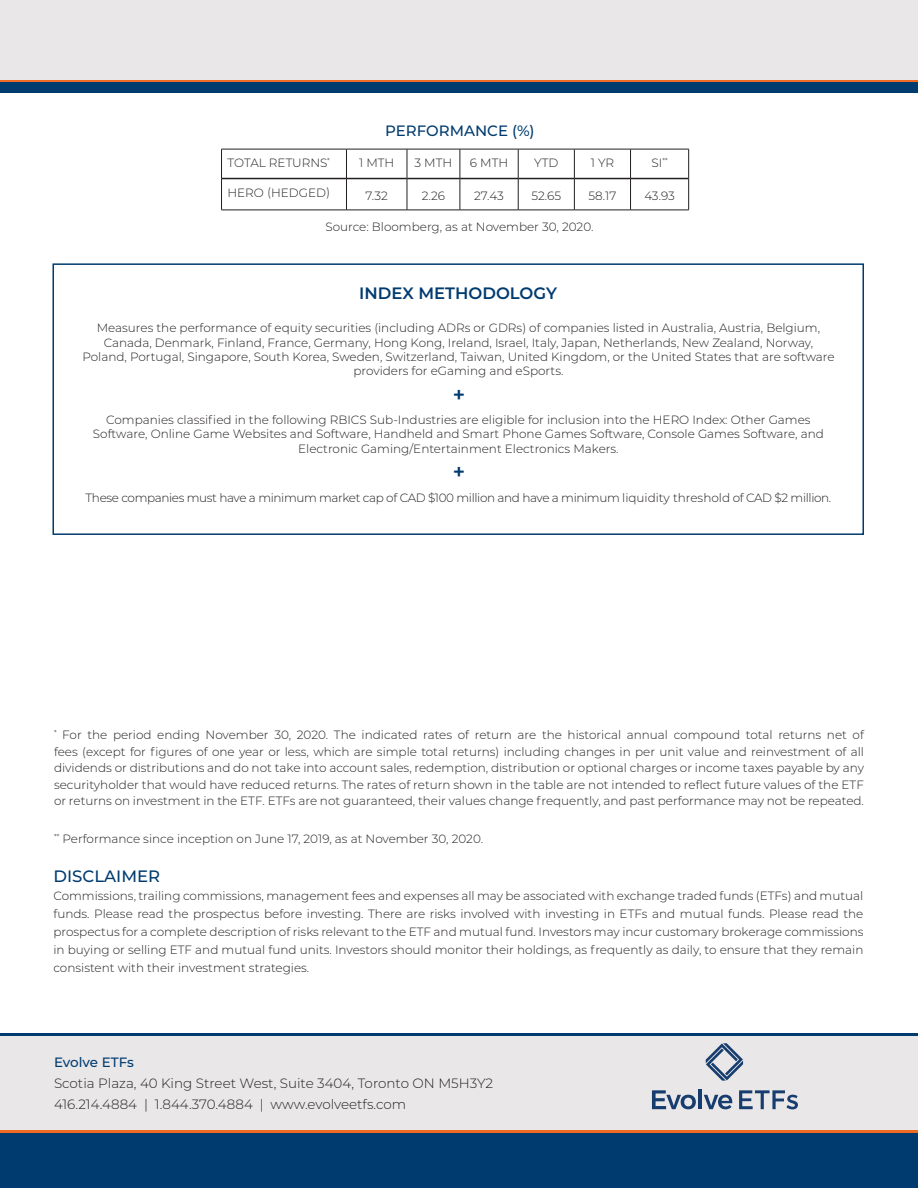
<style>
.page{position:relative;width:918px;height:1188px;background:#fff}
.page>*{position:absolute;margin:0;border:0;box-sizing:border-box;transform-origin:0 0}
.t1{font:600 21px "Montserrat";color:#003b70}
.t2{font:600 16.5px "Montserrat";color:#003b70}
.t3{font:500 16.5px "Montserrat";color:#003b70}
.t4{font:500 15px "Montserrat";color:#003b70}
.t5{font:300 13.5px "Montserrat";color:#231f20}
.t6{font:500 13.5px "Montserrat";letter-spacing:-.005em;color:#003b70}
.t7{font:300 12px/14.4px "Montserrat";color:#231f20;text-align:center}
.t8{font:300 12px "Montserrat";letter-spacing:-.03em;color:#231f20}
</style>
<div class="page">
<div style="left:0;top:0;width:918px;height:80px;background:#e9e7e8"></div>
<hr style="left:0;top:80px;width:918px;height:3px;background:#ef6a22">
<div style="left:0;top:83px;width:918px;height:10px;background:#003b70"></div>
<div style="left:0;top:1036px;width:918px;height:94px;background:#e9e7e8"></div>
<hr style="left:0;top:1033px;width:918px;height:3px;background:#003b70">
<svg style="left:706px;top:1043px;width:37px;height:38px"></svg>
<svg style="left:652px;top:1090px;width:44px;height:19px"></svg>
<hr style="left:698px;top:1089px;width:4px;height:20px;background:#173c6e">
<svg style="left:704px;top:1095px;width:28px;height:14px"></svg>
<svg style="left:739px;top:1090px;width:59px;height:19px"></svg>
<div style="left:0;top:1132px;width:918px;height:56px;background:#003b70"></div>
<hr style="left:0;top:1130px;width:918px;height:3px;background:#ef6a22">
<div style="left:52px;top:263px;width:812px;height:272px;border:2px solid #003b70"></div>
<hr style="left:222px;top:178px;width:124px;height:1px;background:#231f20">
<hr style="left:347px;top:178px;width:60px;height:1px;background:#231f20">
<hr style="left:407px;top:178px;width:53px;height:1px;background:#231f20">
<hr style="left:460px;top:178px;width:58px;height:1px;background:#231f20">
<hr style="left:518px;top:178px;width:56px;height:1px;background:#231f20">
<hr style="left:575px;top:178px;width:55px;height:1px;background:#231f20">
<hr style="left:631px;top:178px;width:57px;height:1px;background:#231f20">
<hr style="left:346px;top:149px;width:61px;height:1px;background:#231f20">
<hr style="left:221px;top:149px;width:125px;height:1px;background:#231f20">
<hr style="left:221px;top:149px;width:1px;height:30px;background:#231f20">
<hr style="left:346px;top:149px;width:1px;height:30px;background:#231f20">
<hr style="left:346px;top:179px;width:1px;height:31px;background:#231f20">
<hr style="left:407px;top:179px;width:1px;height:31px;background:#231f20">
<hr style="left:407px;top:149px;width:53px;height:1px;background:#231f20">
<hr style="left:407px;top:149px;width:1px;height:30px;background:#231f20">
<hr style="left:460px;top:149px;width:58px;height:1px;background:#231f20">
<hr style="left:460px;top:149px;width:1px;height:30px;background:#231f20">
<hr style="left:518px;top:149px;width:56px;height:1px;background:#231f20">
<hr style="left:518px;top:149px;width:1px;height:30px;background:#231f20">
<hr style="left:460px;top:179px;width:1px;height:31px;background:#231f20">
<hr style="left:518px;top:179px;width:1px;height:31px;background:#231f20">
<hr style="left:574px;top:149px;width:57px;height:1px;background:#231f20">
<hr style="left:574px;top:149px;width:1px;height:30px;background:#231f20">
<hr style="left:631px;top:149px;width:58px;height:1px;background:#231f20">
<hr style="left:574px;top:179px;width:1px;height:31px;background:#231f20">
<hr style="left:630px;top:149px;width:1px;height:30px;background:#231f20">
<hr style="left:688px;top:149px;width:1px;height:30px;background:#231f20">
<hr style="left:630px;top:179px;width:1px;height:31px;background:#231f20">
<hr style="left:688px;top:179px;width:1px;height:31px;background:#231f20">
<hr style="left:221px;top:179px;width:1px;height:31px;background:#231f20">
<hr style="left:221px;top:210px;width:125px;height:1px;background:#231f20">
<hr style="left:346px;top:210px;width:61px;height:1px;background:#231f20">
<hr style="left:407px;top:210px;width:53px;height:1px;background:#231f20">
<hr style="left:460px;top:210px;width:58px;height:1px;background:#231f20">
<hr style="left:518px;top:210px;width:56px;height:1px;background:#231f20">
<hr style="left:574px;top:210px;width:57px;height:1px;background:#231f20">
<hr style="left:631px;top:210px;width:58px;height:1px;background:#231f20">
<p class="t4" style="left:385px;top:120px;width:151px">PERFORMANCE (%)</p>
<p class="t7" style="left:228px;top:155px;width:104px">TOTAL RETURNS<sup>*</sup></p>
<p class="t7" style="left:359px;top:155px;width:37px">1 MTH</p>
<p class="t7" style="left:415px;top:155px;width:39px">3 MTH</p>
<p class="t7" style="left:470px;top:155px;width:40px">6 MTH</p>
<p class="t7" style="left:534px;top:155px;width:26px">YTD</p>
<p class="t7" style="left:591px;top:155px;width:25px">1 YR</p>
<p class="t7" style="left:651px;top:155px;width:18px">SI<sup>**</sup></p>
<p class="t7" style="left:228px;top:185px;width:104px">HERO (HEDGED)</p>
<p class="t7" style="left:366px;top:188px;width:24px">7.32</p>
<p class="t7" style="left:422px;top:188px;width:25px">2.26</p>
<p class="t7" style="left:474px;top:188px;width:31px">27.43</p>
<p class="t7" style="left:531px;top:188px;width:31px">52.65</p>
<p class="t7" style="left:589px;top:188px;width:29px">58.17</p>
<p class="t7" style="left:644px;top:188px;width:32px">43.93</p>
<p class="t7" style="left:325px;top:219px;width:270px">Source: Bloomberg, as at November 30, 2020.</p>
<p class="t2" style="left:359px;top:281px;width:199px">INDEX METHODOLOGY</p>
<p class="t7" style="left:82px;top:320px;width:754px">Measures the performance of equity securities (including ADRs or GDRs) of companies listed in Australia, Austria, Belgium, Canada, Denmark, Finland, France, Germany, Hong Kong, Ireland, Israel, Italy, Japan, Netherlands, New Zealand, Norway, Poland, Portugal, Singapore, South Korea, Sweden, Switzerland, Taiwan, United Kingdom, or the United States that are software providers for eGaming and eSports.</p>
<p class="t7" style="left:93px;top:412px;width:732px">Companies classified in the following RBICS Sub-Industries are eligible for inclusion into the HERO Index: Other Games<br>Software, Online Game Websites and Software, Handheld and Smart Phone Games Software, Console Games Software, and<br>Electronic Gaming/Entertainment Electronics Makers.</p>
<p class="t8" style="left:86px;top:489px;width:747px">These companies must have a minimum market cap of CAD $100 million and have a minimum liquidity threshold of CAD $2 million.</p>
<p class="t1" style="left:453px;top:380px;width:14px">+</p>
<p class="t1" style="left:453px;top:457px;width:14px">+</p>
<p class="t7" style="left:54px;top:726px;width:812px;line-height:16.5px;text-align:justify"><sup>*</sup> For the period ending November 30, 2020. The indicated rates of return are the historical annual compound total returns net of fees (except for figures of one year or less, which are simple total returns) including changes in per unit value and reinvestment of all dividends or distributions and do not take into account sales, redemption, distribution or optional charges or income taxes payable by any securityholder that would have reduced returns. The rates of return shown in the table are not intended to reflect future values of the ETF or returns on investment in the ETF. ETFs are not guaranteed, their values change frequently, and past performance may not be repeated.</p>
<p class="t7" style="left:54px;top:831px;width:431px"><sup>**</sup> Performance since inception on June 17, 2019, as at November 30, 2020.</p>
<p class="t3" style="left:53px;top:865px;width:108px">DISCLAIMER</p>
<p class="t7" style="left:53px;top:886px;width:812px;line-height:18px;text-align:justify">Commissions, trailing commissions, management fees and expenses all may be associated with exchange traded funds (ETFs) and mutual funds. Please read the prospectus before investing. There are risks involved with investing in ETFs and mutual funds. Please read the prospectus for a complete description of risks relevant to the ETF and mutual fund. Investors may incur customary brokerage commissions in buying or selling ETF and mutual fund units. Investors should monitor their holdings, as frequently as daily, to ensure that they remain consistent with their investment strategies.</p>
<p class="t6" style="left:54px;top:1053px;width:82px">Evolve ETFs</p>
<p class="t5" style="left:54px;top:1074px;width:441px">Scotia Plaza, 40 King Street West, Suite 3404, Toronto ON M5H3Y2</p>
<p class="t5" style="left:54px;top:1095px;width:354px">416.214.4884 | 1.844.370.4884 | www.evolveetfs.com</p>
</div>
